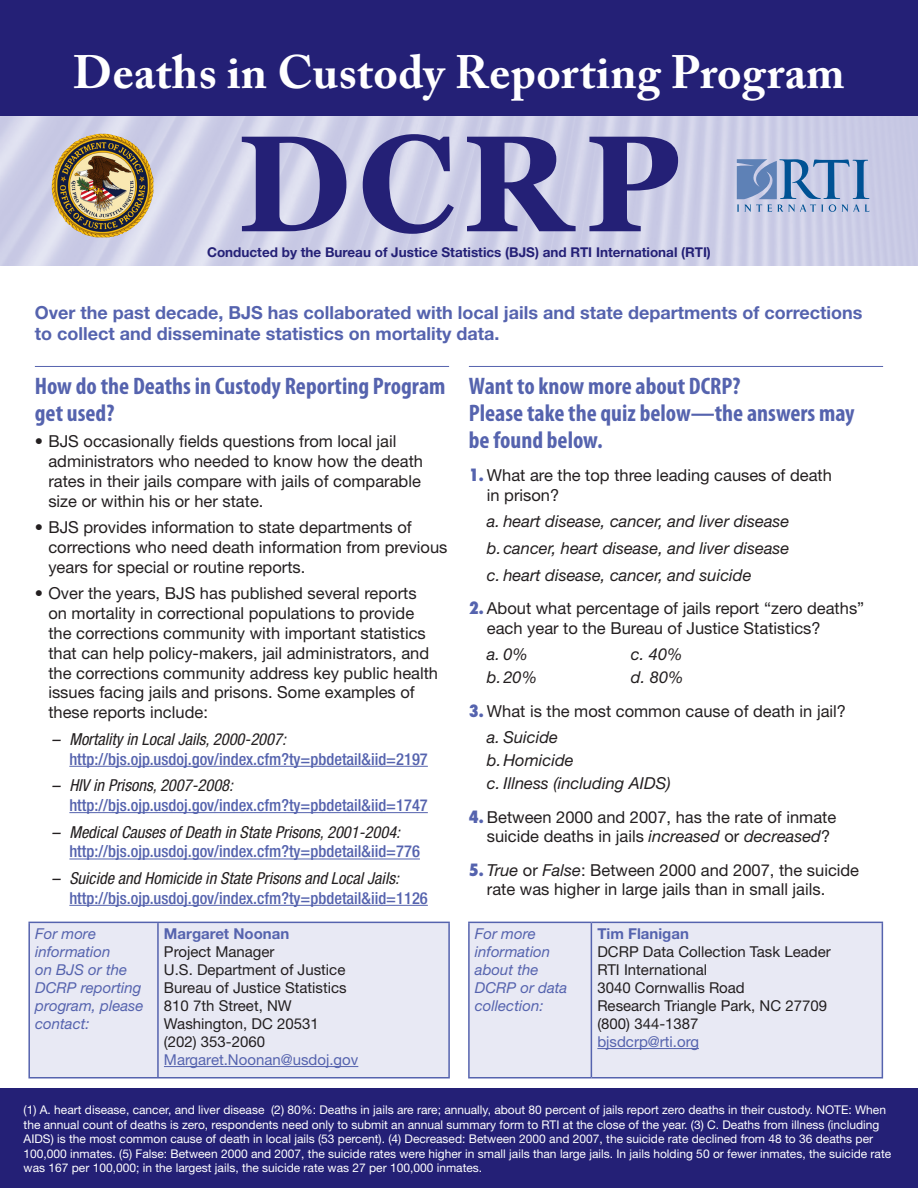
<style>
.page{position:relative;width:918px;height:1188px;background:#fff}
.page>*{position:absolute;margin:0;border:0;box-sizing:border-box;transform-origin:0 0}
.t1{font:700 136.5px "Georgia";color:#242076}
.t2{font:700 46.5px "Adobe Caslon Pro";letter-spacing:.01em;color:#fff}
.Headers{font:700 condensed 24px/27px "Myriad Pro";color:#5563ae}
.body_text{font:700 18px/21.6px "Helvetica Neue LT Std";color:#5563ae}
.bullet{font:16.5px/19.8px "Helvetica Neue LT Std";color:#231f20}
.bullet_2{font:500 condensed 16.5px/19.8px "Helvetica Neue LT Std";color:#5563ae}
.bullet_numbered{font:16.5px/19.8px "Helvetica Neue LT Std";color:#231f20}
.bullet_2-2{font:italic 16.5px "Helvetica Neue LT Std";color:#231f20}
.body_text-2{font:15px "Helvetica Neue LT Std";color:#231f20}
.body_text-3{font:italic 15px/18px "Helvetica Neue LT Std";color:#5563ae}
.body_text-4{font:15px "Helvetica Neue LT Std";color:#5563ae}
.body_text-5{font:700 15px "Helvetica Neue LT Std";color:#5563ae}
.body_text-6{font:700 13.5px "Helvetica Neue LT Std";color:#242076}
.body_text-7{font:12px/14.4px "Helvetica Neue LT Std";color:#fff}
.s1{font-weight:400;font-style:italic;font-stretch:normal;color:#231f20}
.s2{font-weight:400;font-style:italic;color:#231f20}
.s3{font-family:"Futura Std";font-weight:800;font-stretch:condensed;color:#5563ae}
.s4{font-style:italic}
</style>
<div class="page">
<div style="left:0;top:0;width:918px;height:125px;background:#242076"></div>
<img style="left:0;top:117px;width:918px;height:149px">
<div style="left:0;top:1089px;width:918px;height:99px;background:#242076"></div>
<img style="left:52px;top:134px;width:101px;height:103px">
<svg style="left:737px;top:159px;width:133px;height:53px;background:#8fa7cd"></svg>
<hr style="left:35px;top:366px;width:414px;height:1px;background:#5563ae">
<hr style="left:69px;top:766px;width:359px;height:1px;background:#5563ae">
<hr style="left:69px;top:812px;width:359px;height:1px;background:#5563ae">
<hr style="left:69px;top:859px;width:351px;height:1px;background:#5563ae">
<hr style="left:69px;top:905px;width:359px;height:1px;background:#5563ae">
<hr style="left:469px;top:366px;width:414px;height:1px;background:#5563ae">
<div style="left:30px;top:923px;width:852px;height:154px;background:#e8e9f4"></div>
<hr style="left:28px;top:922px;width:130px;height:1px;background:#5563ae">
<hr style="left:28px;top:923px;width:2px;height:154px;background:#5563ae">
<hr style="left:158px;top:922px;width:292px;height:1px;background:#5563ae">
<hr style="left:157px;top:923px;width:2px;height:154px;background:#5563ae">
<hr style="left:448px;top:923px;width:2px;height:154px;background:#5563ae">
<hr style="left:468px;top:922px;width:123px;height:1px;background:#5563ae">
<hr style="left:468px;top:923px;width:2px;height:154px;background:#5563ae">
<hr style="left:591px;top:922px;width:292px;height:1px;background:#5563ae">
<hr style="left:591px;top:923px;width:1px;height:154px;background:#5563ae">
<hr style="left:882px;top:923px;width:1px;height:154px;background:#5563ae">
<hr style="left:28px;top:1077px;width:130px;height:1px;background:#5563ae">
<hr style="left:158px;top:1077px;width:292px;height:1px;background:#5563ae">
<hr style="left:468px;top:1077px;width:123px;height:1px;background:#5563ae">
<hr style="left:591px;top:1077px;width:292px;height:1px;background:#5563ae">
<hr style="left:164px;top:1066px;width:194px;height:1px;background:#5563ae">
<hr style="left:597px;top:1048px;width:102px;height:1px;background:#5563ae">
<p class="t2" style="left:73px;top:45px;width:773px">Deaths in Custody Reporting Program</p>
<p class="t1" style="left:237px;top:107px;width:445px">DCRP</p>
<p class="body_text-6" style="left:207px;top:244px;width:505px">Conducted by the Bureau of Justice Statistics (BJS) and RTI International (RTI)</p>
<p class="body_text" style="left:35px;top:301px;width:829px">Over the past decade, BJS has collaborated with local jails and state departments of corrections to collect and disseminate statistics on mortality data.</p>
<p class="Headers" style="left:35px;top:372px;width:412px">How do the Deaths in Custody Reporting Program get used?</p>
<p class="bullet" style="left:48px;top:431px;width:376px;text-indent:-14px">• BJS occasionally fields questions from local jail administrators who needed to know how the death rates in their jails compare with jails of comparable size or within his or her state.</p>
<p class="bullet" style="left:48px;top:517px;width:401px;text-indent:-14px">• BJS provides information to state departments of corrections who need death information from previous years for special or routine reports.</p>
<p class="bullet" style="left:48px;top:584px;width:391px;text-indent:-14px">• Over the years, BJS has published several reports on mortality in correctional populations to provide the corrections community with important statistics that can help policy-makers, jail administrators, and the corrections community address key public health issues facing jails and prisons. Some examples of these reports include:</p>
<p class="bullet_2" style="left:69px;top:729px;width:360px;text-indent:-16px"><span class="s1">–</span> <span class="s2">Mortality in Local Jails, 2000-2007: </span>http://bjs.ojp.usdoj.gov/index.cfm?ty=pbdetail&amp;iid=2197</p>
<p class="bullet_2" style="left:69px;top:775px;width:360px;text-indent:-16px"><span class="s1">–</span> <span class="s2">HIV in Prisons, 2007-2008: </span>http://bjs.ojp.usdoj.gov/index.cfm?ty=pbdetail&amp;iid=1747</p>
<p class="bullet_2" style="left:69px;top:822px;width:352px;text-indent:-17px"><span class="s1">–</span> <span class="s2">Medical Causes of Death in State Prisons, 2001-2004: </span>http://bjs.ojp.usdoj.gov/index.cfm?ty=pbdetail&amp;iid=776</p>
<p class="bullet_2" style="left:69px;top:868px;width:360px;text-indent:-16px"><span class="s1">–</span> <span class="s2">Suicide and Homicide in State Prisons and Local Jails: </span>http://bjs.ojp.usdoj.gov/index.cfm?ty=pbdetail&amp;iid=1126</p>
<p class="Headers" style="left:469px;top:372px;width:387px">Want to know more about DCRP?<br>Please take the quiz below—the answers may be found below.</p>
<p class="bullet_numbered" style="left:487px;top:465px;width:347px;text-indent:-18px"><span class="s3">1.</span> What are the top three leading causes of death in prison?</p>
<p class="bullet_2-2" style="left:487px;top:512px;width:304px">a. heart disease, cancer, and liver disease</p>
<p class="bullet_2-2" style="left:487px;top:538px;width:304px">b.cancer, heart disease, and liver disease</p>
<p class="bullet_2-2" style="left:487px;top:565px;width:266px">c. heart disease, cancer, and suicide</p>
<p class="bullet_numbered" style="left:487px;top:598px;width:379px;text-indent:-18px"><span class="s3">2.</span> About what percentage of jails report “zero deaths” each year to the Bureau of Justice Statistics?</p>
<p class="bullet_2-2" style="left:487px;top:644px;width:42px">a. 0%</p>
<p class="bullet_2-2" style="left:631px;top:644px;width:53px">c. 40%</p>
<p class="bullet_2-2" style="left:487px;top:667px;width:52px">b.20%</p>
<p class="bullet_2-2" style="left:631px;top:667px;width:54px">d. 80%</p>
<p class="bullet_numbered" style="left:469px;top:701px;width:379px"><span class="s3">3.</span> What is the most common cause of death in jail?</p>
<p class="bullet_2-2" style="left:487px;top:727px;width:73px">a. Suicide</p>
<p class="bullet_2-2" style="left:487px;top:750px;width:88px">b.Homicide</p>
<p class="bullet_2-2" style="left:487px;top:773px;width:185px">c. Illness (including AIDS)</p>
<p class="bullet_numbered" style="left:487px;top:807px;width:351px;text-indent:-18px"><span class="s3">4.</span> Between 2000 and 2007, has the rate of inmate suicide deaths in jails <span class="s4">increased</span> or <span class="s4">decreased</span>?</p>
<p class="bullet_numbered" style="left:487px;top:860px;width:374px;text-indent:-18px"><span class="s3">5.</span> <span class="s4">True</span> or <span class="s4">False</span>: Between 2000 and 2007, the suicide rate was higher in large jails than in small jails.</p>
<p class="body_text-3" style="left:35px;top:924px;width:110px">For more information<br>on BJS or the<br>DCRP reporting program, please contact:</p>
<p class="body_text-5" style="left:164px;top:924px;width:127px">Margaret Noonan</p>
<p class="body_text-2" style="left:164px;top:943px;width:112px">Project Manager</p>
<p class="body_text-2" style="left:164px;top:961px;width:183px">U.S. Department of Justice</p>
<p class="body_text-2" style="left:164px;top:979px;width:184px">Bureau of Justice Statistics</p>
<p class="body_text-2" style="left:164px;top:997px;width:129px">810 7th Street, NW</p>
<p class="body_text-2" style="left:164px;top:1015px;width:156px">Washington, DC 20531</p>
<p class="body_text-2" style="left:164px;top:1033px;width:103px">(202) 353-2060</p>
<p class="body_text-4" style="left:164px;top:1051px;width:196px">Margaret.Noonan@usdoj.gov</p>
<p class="body_text-3" style="left:475px;top:924px;width:94px">For more information about the<br>DCRP or data collection:</p>
<p class="body_text-5" style="left:597px;top:924px;width:93px">Tim Flanigan</p>
<p class="body_text-2" style="left:597px;top:943px;width:235px">DCRP Data Collection Task Leader</p>
<p class="body_text-2" style="left:597px;top:961px;width:111px">RTI International</p>
<p class="body_text-2" style="left:597px;top:979px;width:149px">3040 Cornwallis Road</p>
<p class="body_text-2" style="left:597px;top:997px;width:231px">Research Triangle Park, NC 27709</p>
<p class="body_text-2" style="left:597px;top:1015px;width:103px">(800) 344-1387</p>
<p class="body_text-4" style="left:597px;top:1033px;width:103px">bjsdcrp@rti.org</p>
<p class="body_text-7" style="left:24px;top:1103px;width:869px">(1) A. heart disease, cancer, and liver disease (2) 80%: Deaths in jails are rare; annually, about 80 percent of jails report zero deaths in their custody. NOTE: When the annual count of deaths is zero, respondents need only to submit an annual summary form to RTI at the close of the year. (3) C. Deaths from illness (including AIDS) is the most common cause of death in local jails (53 percent). (4) Decreased: Between 2000 and 2007, the suicide rate declined from 48 to 36 deaths per 100,000 inmates. (5) False: Between 2000 and 2007, the suicide rates were higher in small jails than large jails. In jails holding 50 or fewer inmates, the suicide rate was 167 per 100,000; in the largest jails, the suicide rate was 27 per 100,000 inmates.</p>
</div>
